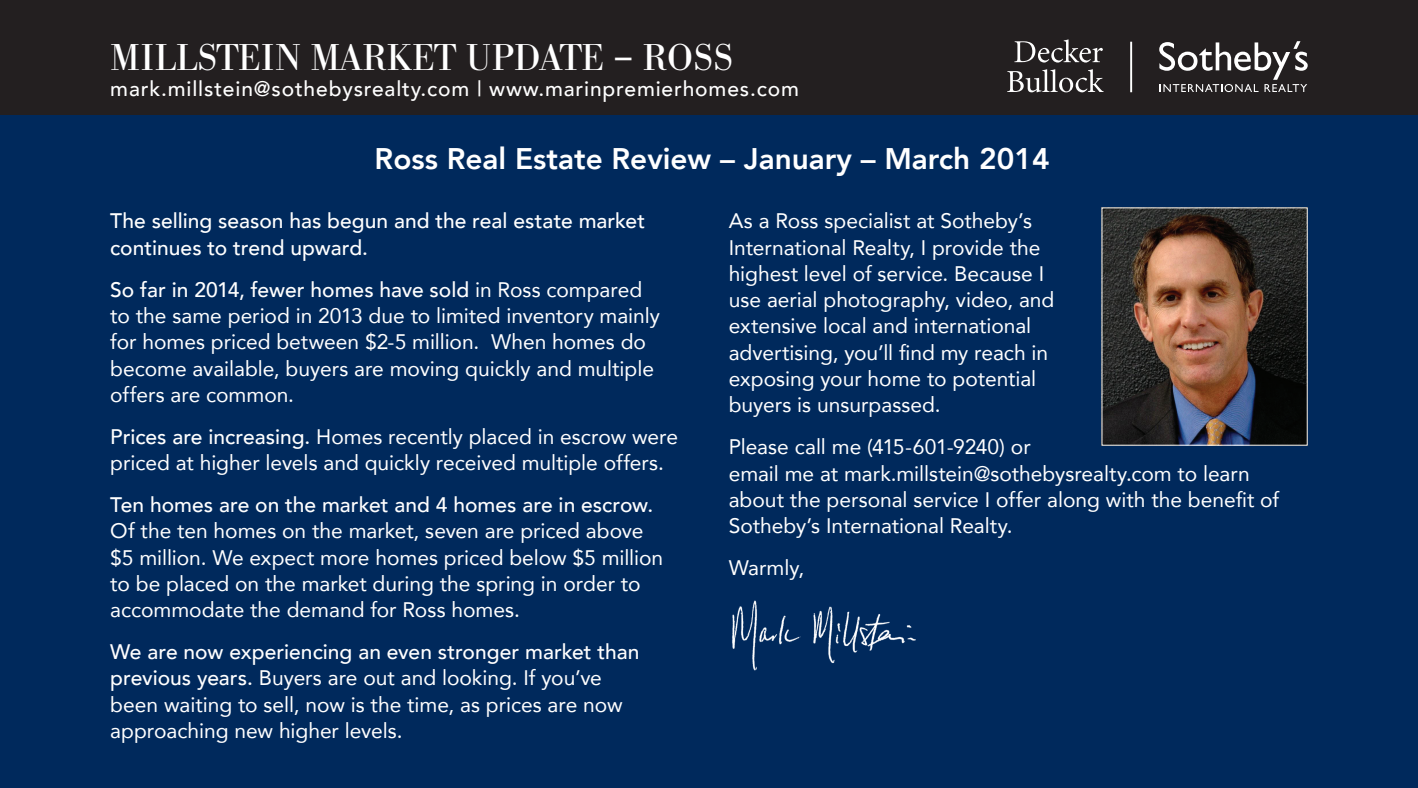
<style>
.page{position:relative;width:1418px;height:788px;background:#fff}
.page>*{position:absolute;margin:0;border:0;box-sizing:border-box;transform-origin:0 0}
.t1{font:36.75px "Bodoni BE";color:#fff}
.t2{font:800 29.75px "Avenir";color:#fff}
.t3{font:21px/26.2px "Avenir";color:#fff}
.t4{font:500 21px/26.2px "Avenir";letter-spacing:.005em;color:#fff}
.t5{font:500 21px "Avenir";letter-spacing:.04em;color:#fff}
.s1{font-weight:500}
</style>
<div class="page">
<div style="left:0;top:0;width:1418px;height:116px;background:#231f20"></div>
<div style="left:0;top:116px;width:1418px;height:672px;background:#00295c"></div>
<hr style="left:1130px;top:42px;width:2px;height:50px;background:#fff">
<svg style="left:1159px;top:41px;width:148px;height:51px"></svg>
<svg style="left:1014px;top:39px;width:89px;height:24px"></svg>
<svg style="left:1007px;top:69px;width:96px;height:23px"></svg>
<img style="left:1103px;top:209px;width:202px;height:234px">
<img style="left:732px;top:600px;width:184px;height:71px">
<p class="t1" style="left:110px;top:36px;width:624px">MILLSTEIN MARKET UPDATE – ROSS</p>
<p class="t5" style="left:110px;top:70px;width:690px">mark.millstein@sothebysrealty.com | www.marinpremierhomes.com</p>
<p class="t2" style="left:375px;top:135px;width:676px">Ross Real Estate Review – January – March 2014</p>
<p class="t4" style="left:110px;top:207px;width:536px">The selling season has begun and the real estate market continues to trend upward.</p>
<p class="t3" style="left:110px;top:275px;width:551px"><span class="s1">So far in 2014, fewer homes have sold</span> in Ross compared to the same period in 2013 due to limited inventory mainly for homes priced between $2-5 million. When homes do become available, buyers are moving quickly and multiple offers are common.</p>
<p class="t3" style="left:110px;top:422px;width:569px"><span class="s1">Prices are increasing.</span> Homes recently placed in escrow were priced at higher levels and quickly received multiple offers.</p>
<p class="t3" style="left:110px;top:491px;width:554px"><span class="s1">Ten homes are on the market and 4 homes are in escrow.<br></span>Of the ten homes on the market, seven are priced above $5 million. We expect more homes priced below $5 million to be placed on the market during the spring in order to accommodate the demand for Ross homes.</p>
<p class="t3" style="left:110px;top:638px;width:530px"><span class="s1">We are now experiencing an even stronger market than previous years.</span> Buyers are out and looking. If you’ve been waiting to sell, now is the time, as prices are now approaching new higher levels.</p>
<p class="t3" style="left:728px;top:207px;width:327px">As a Ross specialist at Sotheby’s International Realty, I provide the highest level of service. Because I use aerial photography, video, and extensive local and international advertising, you’ll find my reach in exposing your home to potential buyers is unsurpassed.</p>
<p class="t3" style="left:728px;top:433px;width:552px">Please call me (415-601-9240) or<br>email me at mark.millstein@sothebysrealty.com to learn about the personal service I offer along with the benefit of Sotheby’s International Realty.</p>
<p class="t3" style="left:728px;top:554px;width:77px">Warmly,</p>
</div>
